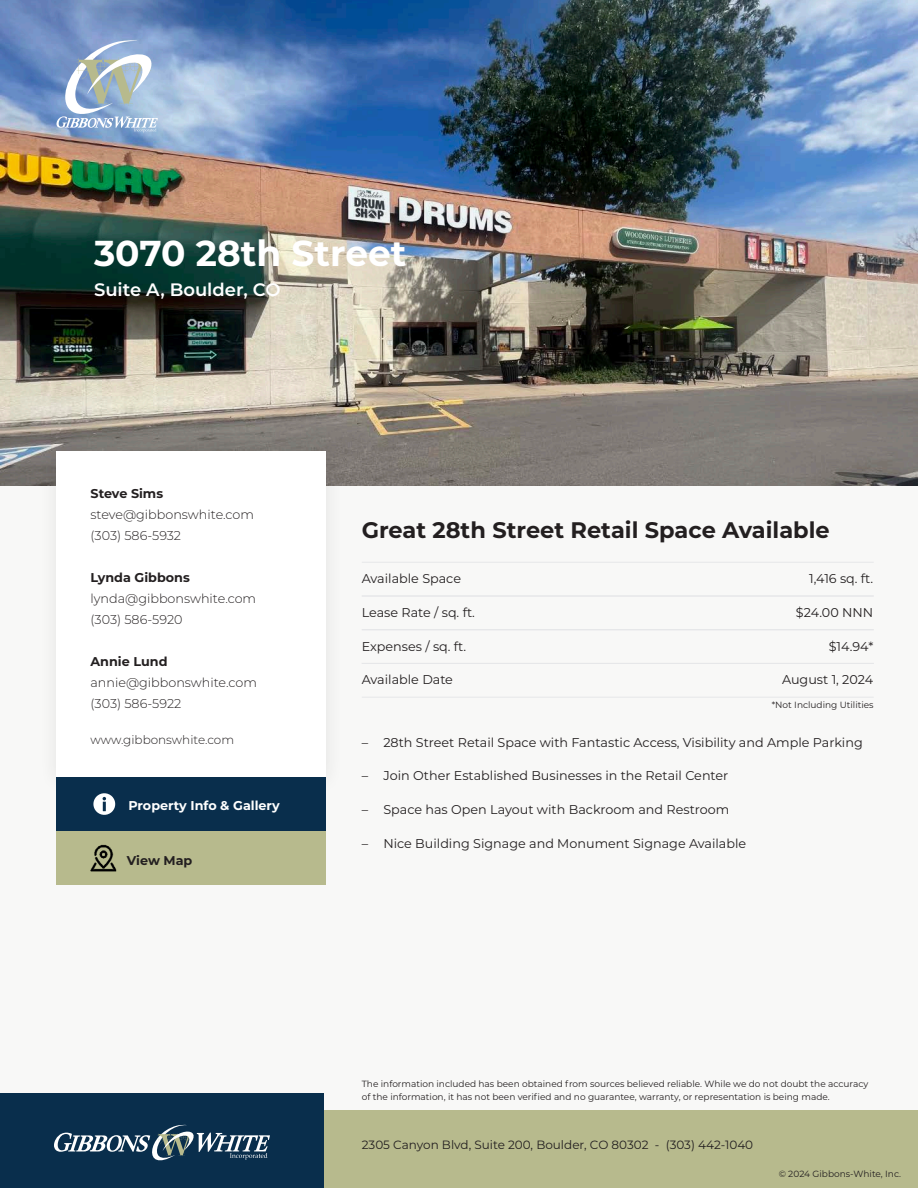
<style>
.page{position:relative;width:918px;height:1188px;background:#f8f8f7}
.page>*{position:absolute;margin:0;border:0;box-sizing:border-box;transform-origin:0 0}
.Property_Title{font:700 36px "Montserrat";color:#fff}
.Marketing_Intro{font:700 22.5px "Montserrat";color:#231f20}
.Property_Address{font:600 18px "Montserrat";color:#fff}
.Table_2_col{font:12.75px "Montserrat";color:#231f20}
.t1{font:300 12.75px "Montserrat";color:#231f20}
.t2{font:700 12.75px "Montserrat";color:#231f20}
.t3{font:700 12.75px "Montserrat";color:#fff}
.t4{font:12px "Montserrat";color:#231f20}
.t5{font:300 12px "Montserrat";color:#231f20}
.Disclaimer{font:9px/13.5px "Montserrat";color:#231f20}
</style>
<div class="page">
<img style="left:0;top:0;width:918px;height:486px">
<svg style="left:54px;top:38px;width:110px;height:94px"></svg>
<div style="left:0;top:1094px;width:324px;height:94px;background:#092e4c"></div>
<div style="left:324px;top:1110px;width:594px;height:78px;background:#b7ba8d"></div>
<svg style="left:54px;top:1124px;width:216px;height:37px"></svg>
<hr style="left:362px;top:562px;width:512px;height:1px;background:#e6e7e9">
<hr style="left:362px;top:596px;width:512px;height:1px;background:#e6e7e9">
<hr style="left:362px;top:629px;width:512px;height:1px;background:#e6e7e9">
<hr style="left:362px;top:663px;width:512px;height:1px;background:#e6e7e9">
<hr style="left:362px;top:697px;width:512px;height:1px;background:#e6e7e9">
<div style="left:38px;top:434px;width:306px;height:364px;background:#231f20;opacity:.1"></div>
<div style="left:56px;top:452px;width:270px;height:327px;background:#fff"></div>
<div style="left:56px;top:777px;width:270px;height:54px;background:#092e4c"></div>
<svg style="left:93px;top:793px;width:22px;height:22px"></svg>
<div style="left:56px;top:831px;width:270px;height:54px;background:#b7ba8d"></div>
<img style="left:90px;top:844px;width:27px;height:28px">
<p class="Property_Title" style="left:94px;top:227px;width:314px">3070 28th Street</p>
<p class="Property_Address" style="left:94px;top:276px;width:188px">Suite A, Boulder, CO</p>
<p class="t2" style="left:91px;top:485px;width:74px">Steve Sims</p>
<p class="t1" style="left:91px;top:506px;width:165px">steve@gibbonswhite.com</p>
<p class="t1" style="left:91px;top:527px;width:92px">(303) 586-5932</p>
<p class="t2" style="left:91px;top:569px;width:101px">Lynda Gibbons</p>
<p class="t1" style="left:91px;top:590px;width:167px">lynda@gibbonswhite.com</p>
<p class="t1" style="left:91px;top:611px;width:94px">(303) 586-5920</p>
<p class="t2" style="left:91px;top:653px;width:78px">Annie Lund</p>
<p class="t1" style="left:91px;top:674px;width:168px">annie@gibbonswhite.com</p>
<p class="t1" style="left:91px;top:695px;width:92px">(303) 586-5922</p>
<p class="t5" style="left:91px;top:732px;width:145px">www.gibbonswhite.com</p>
<p class="t3" style="left:128px;top:797px;width:153px">Property Info &amp; Gallery</p>
<p class="t2" style="left:127px;top:851px;width:67px">View Map</p>
<p class="Marketing_Intro" style="left:362px;top:514px;width:469px">Great 28th Street Retail Space Available</p>
<p class="Table_2_col" style="left:362px;top:570px;width:101px">Available Space</p>
<p class="Table_2_col" style="left:809px;top:570px;width:66px">1,416 sq. ft.</p>
<p class="Table_2_col" style="left:362px;top:604px;width:115px">Lease Rate / sq. ft.</p>
<p class="Table_2_col" style="left:796px;top:604px;width:79px">$24.00 NNN</p>
<p class="Table_2_col" style="left:362px;top:637px;width:106px">Expenses / sq. ft.</p>
<p class="Table_2_col" style="left:829px;top:637px;width:46px">$14.94*</p>
<p class="Table_2_col" style="left:362px;top:671px;width:93px">Available Date</p>
<p class="Table_2_col" style="left:782px;top:671px;width:93px">August 1, 2024</p>
<p class="Disclaimer" style="left:772px;top:697px;width:103px">*Not Including Utilities</p>
<p class="Table_2_col" style="left:362px;top:733px;width:502px">– 28th Street Retail Space with Fantastic Access, Visibility and Ample Parking</p>
<p class="Table_2_col" style="left:362px;top:767px;width:368px">– Join Other Established Businesses in the Retail Center</p>
<p class="Table_2_col" style="left:362px;top:801px;width:369px">– Space has Open Layout with Backroom and Restroom</p>
<p class="Table_2_col" style="left:362px;top:834px;width:386px">– Nice Building Signage and Monument Signage Available</p>
<p class="Disclaimer" style="left:362px;top:1076px;width:508px">The information included has been obtained from sources believed reliable. While we do not doubt the accuracy of the information, it has not been verified and no guarantee, warranty, or representation is being made.</p>
<p class="t4" style="left:362px;top:1137px;width:393px">2305 Canyon Blvd, Suite 200, Boulder, CO 80302 - (303) 442-1040</p>
<p class="Disclaimer" style="left:779px;top:1167px;width:124px">© 2024 Gibbons-White, Inc.</p>
</div>
